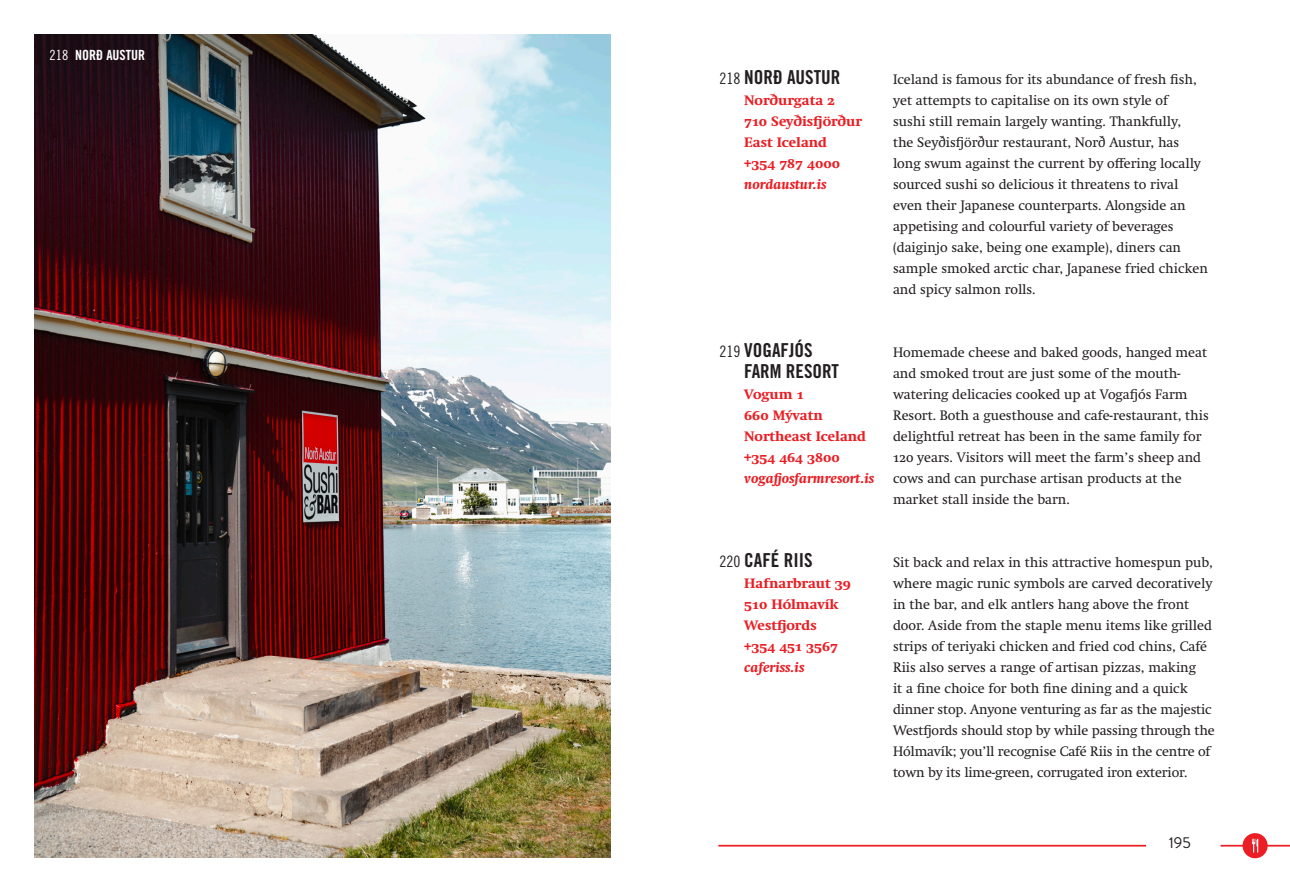
<style>
.page{position:relative;width:1290px;height:893px;background:#fff}
.page>*{position:absolute;margin:0;border:0;box-sizing:border-box;transform-origin:0 0}
.t1{font:19.25px/21px "Trade Gothic LT Pro Bd Cn 20";color:#231f20}
.t2{font:15.75px "Brandon Grotesque";color:#231f20}
.ParaFl{font:14px/21px "Swift Neue LT Pro";color:#231f20}
.Address{font:700 14px "Swift Neue LT Pro";color:#ea1e24}
.WebAddress{font:italic 700 14px "Swift Neue LT Pro";color:#ea1e24}
.PhoneNumber{font:700 14px "Swift Neue LT Pro";color:#ea1e24}
.FOTOBIJSCHRIFT{font:14px "Trade Gothic LT Pro Bd Cn 20";color:#fff}
.s1{font-family:"Trade Gothic LT Pro Cn 18"}
.s2{font-family:"Trade Gothic LT Pro Cn 18";font-size:15.75px}
</style>
<div class="page">
<hr style="left:718px;top:845px;width:428px;height:1px;background:#ea1e24">
<hr style="left:1220px;top:845px;width:70px;height:1px;background:#ea1e24">
<div style="left:1242px;top:833px;width:25px;height:25px;background:#ea1e24;border-radius:50%"></div>
<svg style="left:1252px;top:839px;width:6px;height:14px"></svg>
<img style="left:35px;top:35px;width:575px;height:823px">
<p class="FOTOBIJSCHRIFT" style="left:50px;top:46px;width:97px"><span class="s1">218</span> NORÐ AUSTUR</p>
<p class="t1" style="left:719px;top:66px;width:123px"><span class="s2">218</span> NORÐ AUSTUR</p>
<p class="Address" style="left:744px;top:92px;width:92px">Norðurgata 2</p>
<p class="Address" style="left:744px;top:113px;width:119px">710 Seyðisfjörður</p>
<p class="Address" style="left:744px;top:134px;width:84px">East Iceland</p>
<p class="PhoneNumber" style="left:744px;top:155px;width:97px">+354 787 4000</p>
<p class="WebAddress" style="left:744px;top:176px;width:84px">nordaustur.is</p>
<p class="t1" style="left:744px;top:339px;width:96px;text-indent:-25px"><span class="s2">219</span> VOGAFJÓS<br>FARM RESORT</p>
<p class="Address" style="left:744px;top:386px;width:61px">Vogum 1</p>
<p class="Address" style="left:744px;top:407px;width:80px">660 Mývatn</p>
<p class="Address" style="left:744px;top:428px;width:123px">Northeast Iceland</p>
<p class="PhoneNumber" style="left:744px;top:449px;width:97px">+354 464 3800</p>
<p class="WebAddress" style="left:744px;top:470px;width:132px">vogafjosfarmresort.is</p>
<p class="t1" style="left:719px;top:549px;width:95px"><span class="s2">220</span> CAFÉ RIIS</p>
<p class="Address" style="left:744px;top:575px;width:108px">Hafnarbraut 39</p>
<p class="Address" style="left:744px;top:596px;width:96px">510 Hólmavík</p>
<p class="Address" style="left:744px;top:617px;width:74px">Westfjords</p>
<p class="PhoneNumber" style="left:744px;top:638px;width:95px">+354 451 3567</p>
<p class="WebAddress" style="left:744px;top:659px;width:62px">caferiss.is</p>
<p class="ParaFl" style="left:893px;top:69px;width:316px">Iceland is famous for its abundance of fresh fish, yet attempts to capitalise on its own style of<br>sushi still remain largely wanting. Thankfully,<br>the Seyðisfjörður restaurant, Norð Austur, has long swum against the current by offering locally sourced sushi so delicious it threatens to rival even their Japanese counterparts. Alongside an appetising and colourful variety of beverages (daiginjo sake, being one example), diners can sample smoked arctic char, Japanese fried chicken and spicy salmon rolls.</p>
<p class="ParaFl" style="left:893px;top:342px;width:317px">Homemade cheese and baked goods, hanged meat and smoked trout are just some of the mouth&shy;watering delicacies cooked up at Vogafjós Farm Resort. Both a guesthouse and cafe-restaurant, this delightful retreat has been in the same family for 120 years. Visitors will meet the farm’s sheep and cows and can purchase artisan products at the market stall inside the barn.</p>
<p class="ParaFl" style="left:893px;top:552px;width:323px">Sit back and relax in this attractive homespun pub, where magic runic symbols are carved decoratively in the bar, and elk antlers hang above the front door. Aside from the staple menu items like grilled strips of teriyaki chicken and fried cod chins, Café Riis also serves a range of artisan pizzas, making<br>it a fine choice for both fine dining and a quick dinner stop. Anyone venturing as far as the majestic Westfjords should stop by while passing through the Hólmavík; you’ll recognise Café Riis in the centre of town by its lime-green, corrugated iron exterior.</p>
<p class="t2" style="left:1168px;top:832px;width:24px">195</p>
</div>
